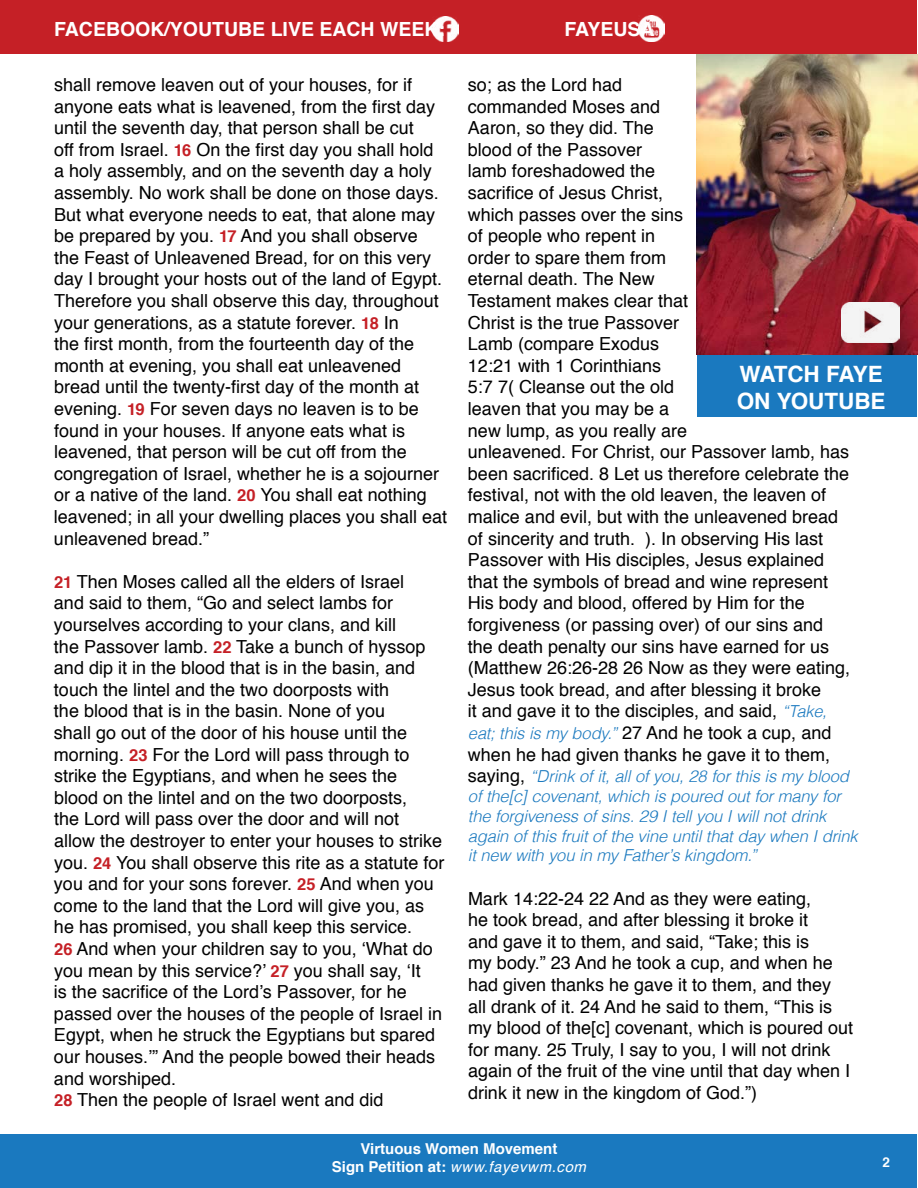
<style>
.page{position:relative;width:918px;height:1188px;background:#fff}
.page>*{position:absolute;margin:0;border:0;box-sizing:border-box;transform-origin:0 0}
.t1{font:700 22.5px/27px "Helvetica";letter-spacing:-.005em;color:#fff}
.t2{font:700 19.5px "Helvetica";color:#fff}
.t3{font:18px/21.6px "Helvetica";color:#000}
.t4{font:italic 300 16.5px/19.8px "Helvetica";letter-spacing:-.01em;color:#1a79bf}
.t5{font:700 15px/18px "Helvetica";color:#fff;text-align:center}
.t6{font:700 13.5px "Helvetica";color:#fff}
.s1{font-weight:700;font-size:16.5px;color:#c52026}
.s2{font-weight:300;font-style:italic;font-size:16.5px;color:#1a79bf}
.s3{font-weight:400;font-style:normal;font-size:18px;color:#000}
.s4{font-weight:400;font-style:italic}
</style>
<div class="page">
<div style="left:1px;top:1134px;width:916px;height:53px;background:#1a79bf"></div>
<div style="left:1px;top:1px;width:916px;height:53px;background:#c52026"></div>
<img style="left:639px;top:15px;width:26px;height:26px">
<img style="left:432px;top:16px;width:26px;height:26px">
<div style="left:697px;top:355px;width:219px;height:62px;background:#1a79bf"></div>
<img style="left:697px;top:55px;width:220px;height:299px">
<img style="left:842px;top:302px;width:57px;height:41px">
<p class="t2" style="left:54px;top:13px;width:393px">FACEBOOK/YOUTUBE LIVE EACH WEEK:</p>
<p class="t2" style="left:564px;top:13px;width:92px">FAYEUSA</p>
<p class="t3" style="left:54px;top:74px;width:395px">shall remove leaven out of your houses, for if anyone eats what is leavened, from the first day until the seventh day, that person shall be cut<br>off from Israel. <span class="s1">16</span> On the first day you shall hold a holy assembly, and on the seventh day a holy assembly. No work shall be done on those days.<br>But what everyone needs to eat, that alone may be prepared by you. <span class="s1">17</span> And you shall observe the Feast of Unleavened Bread, for on this very day I brought your hosts out of the land of Egypt.<br>Therefore you shall observe this day, throughout your generations, as a statute forever. <span class="s1">18</span> In<br>the first month, from the fourteenth day of the month at evening, you shall eat unleavened bread until the twenty-first day of the month at evening. <span class="s1">19</span> For seven days no leaven is to be found in your houses. If anyone eats what is leavened, that person will be cut off from the congregation of Israel, whether he is a sojourner or a native of the land. <span class="s1">20</span> You shall eat nothing leavened; in all your dwelling places you shall eat unleavened bread.”</p>
<p class="t3" style="left:54px;top:571px;width:392px"><span class="s1">21</span> Then Moses called all the elders of Israel<br>and said to them, “Go and select lambs for yourselves according to your clans, and kill<br>the Passover lamb. <span class="s1">22</span> Take a bunch of hyssop and dip it in the blood that is in the basin, and touch the lintel and the two doorposts with<br>the blood that is in the basin. None of you<br>shall go out of the door of his house until the morning. <span class="s1">23</span> For the Lord will pass through to strike the Egyptians, and when he sees the blood on the lintel and on the two doorposts,<br>the Lord will pass over the door and will not allow the destroyer to enter your houses to strike you. <span class="s1">24</span> You shall observe this rite as a statute for you and for your sons forever. <span class="s1">25</span> And when you come to the land that the Lord will give you, as he has promised, you shall keep this service.<br><span class="s1">26</span> And when your children say to you, ‘What do you mean by this service?’ <span class="s1">27</span> you shall say, ‘It<br>is the sacrifice of the Lord’s Passover, for he passed over the houses of the people of Israel in Egypt, when he struck the Egyptians but spared our houses.’” And the people bowed their heads and worshiped.<br><span class="s1">28</span> Then the people of Israel went and did</p>
<p class="t3" style="left:468px;top:74px;width:384px">so; as the Lord had<br>commanded Moses and<br>Aaron, so they did. The<br>blood of the Passover<br>lamb foreshadowed the<br>sacrifice of Jesus Christ,<br>which passes over the sins<br>of people who repent in<br>order to spare them from<br>eternal death. The New<br>Testament makes clear that<br>Christ is the true Passover<br>Lamb (compare Exodus<br>12:21 with 1 Corinthians<br>5:7 7( Cleanse out the old<br>leaven that you may be a<br>new lump, as you really are<br>unleavened. For Christ, our Passover lamb, has been sacrificed. 8 Let us therefore celebrate the festival, not with the old leaven, the leaven of malice and evil, but with the unleavened bread of sincerity and truth. ). In observing His last Passover with His disciples, Jesus explained that the symbols of bread and wine represent His body and blood, offered by Him for the forgiveness (or passing over) of our sins and the death penalty our sins have earned for us (Matthew 26:26-28 26 Now as they were eating, Jesus took bread, and after blessing it broke<br>it and gave it to the disciples, and said, <span class="s2">“Take, eat; this is my body.”</span> 27 And he took a cup, and when he had given thanks he gave it to them,</p>
<p class="t4" style="left:468px;top:765px;width:391px"><span class="s3">saying,</span> “Drink of it, all of you, 28 for this is my blood of the[c] covenant, which is poured out for many for the forgiveness of sins. 29 I tell you I will not drink again of this fruit of the vine until that day when I drink it new with you in my Father’s kingdom.”</p>
<p class="t3" style="left:468px;top:888px;width:387px">Mark 14:22-24 22 And as they were eating,<br>he took bread, and after blessing it broke it<br>and gave it to them, and said, “Take; this is<br>my body.” 23 And he took a cup, and when he had given thanks he gave it to them, and they all drank of it. 24 And he said to them, “This is my blood of the[c] covenant, which is poured out for many. 25 Truly, I say to you, I will not drink again of the fruit of the vine until that day when I drink it new in the kingdom of God.”)</p>
<p class="t1" style="left:737px;top:360px;width:150px">WATCH FAYE<br>ON YOUTUBE</p>
<p class="t5" style="left:332px;top:1140px;width:256px">Virtuous Women Movement<br>Sign Petition at: <span class="s4">www.fayevwm.com</span></p>
<p class="t6" style="left:883px;top:1151px;width:9px">2</p>
</div>
